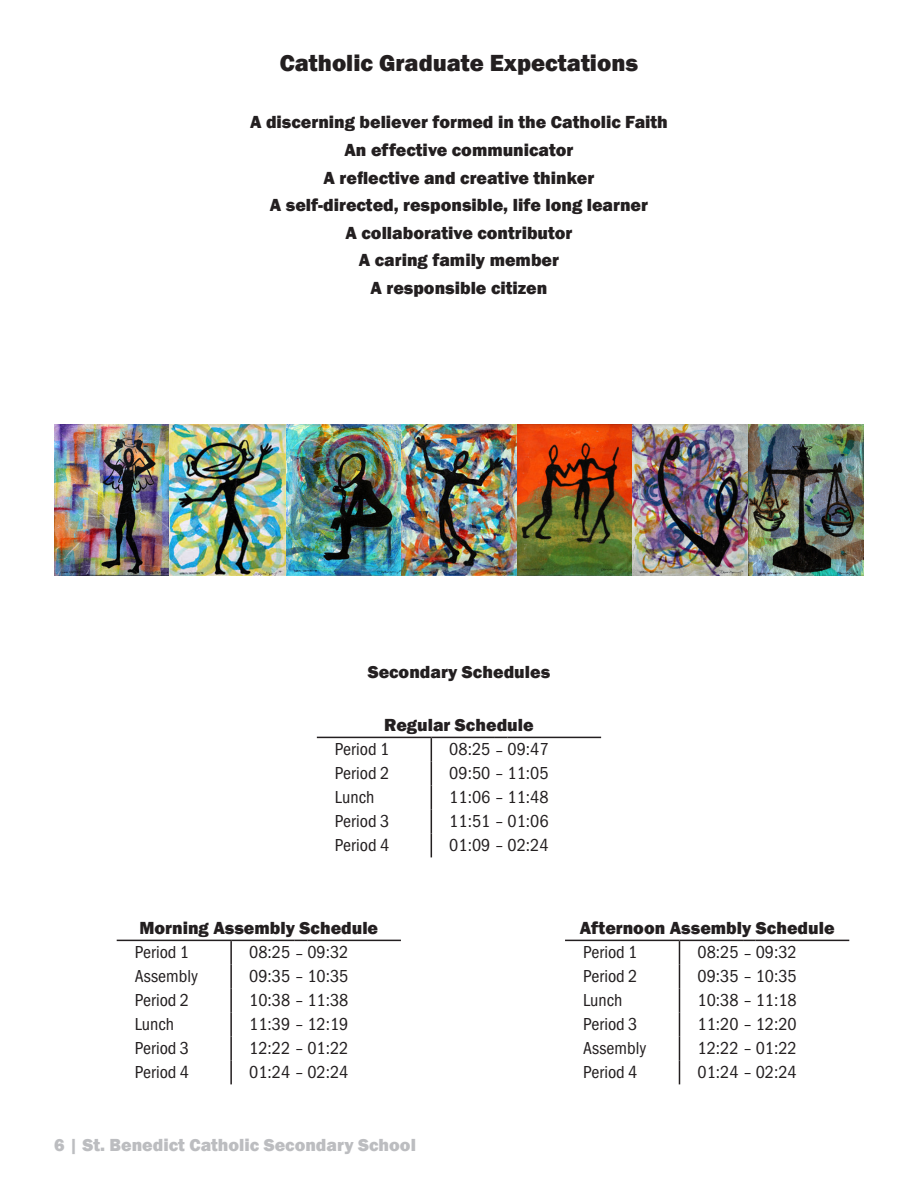
<style>
.page{position:relative;width:918px;height:1188px;background:#fff}
.page>*{position:absolute;margin:0;border:0;box-sizing:border-box;transform-origin:0 0}
.Head_2{font:800 24px "Franklin Gothic";color:#231f20}
.Body_no_indent{font:18px "Franklin Gothic URW Cond";color:#231f20}
.Head{font:800 18px "Franklin Gothic";color:#231f20}
.t1{font:800 18px "Franklin Gothic";color:#bcbdc0}
</style>
<div class="page">
<img style="left:54px;top:424px;width:810px;height:152px">
<hr style="left:117px;top:940px;width:114px;height:1px;background:#231f20">
<hr style="left:231px;top:940px;width:64px;height:1px;background:#231f20">
<hr style="left:230px;top:941px;width:2px;height:23px;background:#231f20">
<svg style="left:295px;top:940px;width:12px;height:1px"></svg>
<hr style="left:307px;top:940px;width:94px;height:1px;background:#231f20">
<hr style="left:230px;top:964px;width:2px;height:24px;background:#231f20">
<hr style="left:230px;top:988px;width:2px;height:24px;background:#231f20">
<hr style="left:230px;top:1012px;width:2px;height:24px;background:#231f20">
<hr style="left:230px;top:1036px;width:2px;height:24px;background:#231f20">
<hr style="left:230px;top:1060px;width:2px;height:24px;background:#231f20">
<hr style="left:317px;top:737px;width:114px;height:1px;background:#231f20">
<hr style="left:431px;top:737px;width:64px;height:1px;background:#231f20">
<svg style="left:495px;top:737px;width:13px;height:1px"></svg>
<hr style="left:508px;top:737px;width:93px;height:1px;background:#231f20">
<svg style="left:431px;top:738px;width:1px;height:119px"></svg>
<hr style="left:565px;top:940px;width:114px;height:1px;background:#231f20">
<hr style="left:679px;top:940px;width:64px;height:1px;background:#231f20">
<svg style="left:743px;top:940px;width:13px;height:1px"></svg>
<hr style="left:756px;top:940px;width:93px;height:1px;background:#231f20">
<svg style="left:679px;top:941px;width:1px;height:143px"></svg>
<p class="Head_2" style="left:280px;top:47px;width:360px">Catholic Graduate Expectations</p>
<p class="Head" style="left:250px;top:111px;width:419px">A discerning believer formed in the Catholic Faith</p>
<p class="Head" style="left:345px;top:138px;width:230px">An effective communicator</p>
<p class="Head" style="left:324px;top:166px;width:272px">A reflective and creative thinker</p>
<p class="Head" style="left:270px;top:194px;width:380px">A self-directed, responsible, life long learner</p>
<p class="Head" style="left:346px;top:221px;width:228px">A collaborative contributor</p>
<p class="Head" style="left:359px;top:249px;width:202px">A caring family member</p>
<p class="Head" style="left:371px;top:276px;width:178px">A responsible citizen</p>
<p class="Head" style="left:368px;top:660px;width:184px">Secondary Schedules</p>
<p class="Head" style="left:384px;top:714px;width:151px">Regular Schedule</p>
<p class="Body_no_indent" style="left:335px;top:737px;width:56px">Period 1</p>
<p class="Body_no_indent" style="left:449px;top:737px;width:101px">08:25 – 09:47</p>
<p class="Body_no_indent" style="left:335px;top:761px;width:56px">Period 2</p>
<p class="Body_no_indent" style="left:449px;top:761px;width:101px">09:50 – 11:05</p>
<p class="Body_no_indent" style="left:335px;top:785px;width:41px">Lunch</p>
<p class="Body_no_indent" style="left:449px;top:785px;width:101px">11:06 – 11:48</p>
<p class="Body_no_indent" style="left:335px;top:809px;width:56px">Period 3</p>
<p class="Body_no_indent" style="left:449px;top:809px;width:101px">11:51 – 01:06</p>
<p class="Body_no_indent" style="left:335px;top:833px;width:56px">Period 4</p>
<p class="Body_no_indent" style="left:449px;top:833px;width:101px">01:09 – 02:24</p>
<p class="Head" style="left:139px;top:917px;width:240px">Morning Assembly Schedule</p>
<p class="Body_no_indent" style="left:135px;top:939px;width:56px">Period 1</p>
<p class="Body_no_indent" style="left:249px;top:939px;width:101px">08:25 – 09:32</p>
<p class="Body_no_indent" style="left:135px;top:964px;width:65px">Assembly</p>
<p class="Body_no_indent" style="left:249px;top:964px;width:101px">09:35 – 10:35</p>
<p class="Body_no_indent" style="left:135px;top:988px;width:56px">Period 2</p>
<p class="Body_no_indent" style="left:249px;top:988px;width:101px">10:38 – 11:38</p>
<p class="Body_no_indent" style="left:135px;top:1012px;width:41px">Lunch</p>
<p class="Body_no_indent" style="left:249px;top:1012px;width:101px">11:39 – 12:19</p>
<p class="Body_no_indent" style="left:135px;top:1036px;width:56px">Period 3</p>
<p class="Body_no_indent" style="left:249px;top:1036px;width:101px">12:22 – 01:22</p>
<p class="Body_no_indent" style="left:135px;top:1060px;width:56px">Period 4</p>
<p class="Body_no_indent" style="left:249px;top:1060px;width:101px">01:24 – 02:24</p>
<p class="t1" style="left:54px;top:1133px;width:363px">6 | St. Benedict Catholic Secondary School</p>
<p class="Head" style="left:580px;top:917px;width:256px">Afternoon Assembly Schedule</p>
<p class="Body_no_indent" style="left:583px;top:939px;width:56px">Period 1</p>
<p class="Body_no_indent" style="left:697px;top:939px;width:101px">08:25 – 09:32</p>
<p class="Body_no_indent" style="left:583px;top:964px;width:56px">Period 2</p>
<p class="Body_no_indent" style="left:697px;top:964px;width:101px">09:35 – 10:35</p>
<p class="Body_no_indent" style="left:583px;top:988px;width:41px">Lunch</p>
<p class="Body_no_indent" style="left:697px;top:988px;width:101px">10:38 – 11:18</p>
<p class="Body_no_indent" style="left:583px;top:1012px;width:56px">Period 3</p>
<p class="Body_no_indent" style="left:697px;top:1012px;width:101px">11:20 – 12:20</p>
<p class="Body_no_indent" style="left:583px;top:1036px;width:65px">Assembly</p>
<p class="Body_no_indent" style="left:697px;top:1036px;width:101px">12:22 – 01:22</p>
<p class="Body_no_indent" style="left:583px;top:1060px;width:56px">Period 4</p>
<p class="Body_no_indent" style="left:697px;top:1060px;width:101px">01:24 – 02:24</p>
</div>
